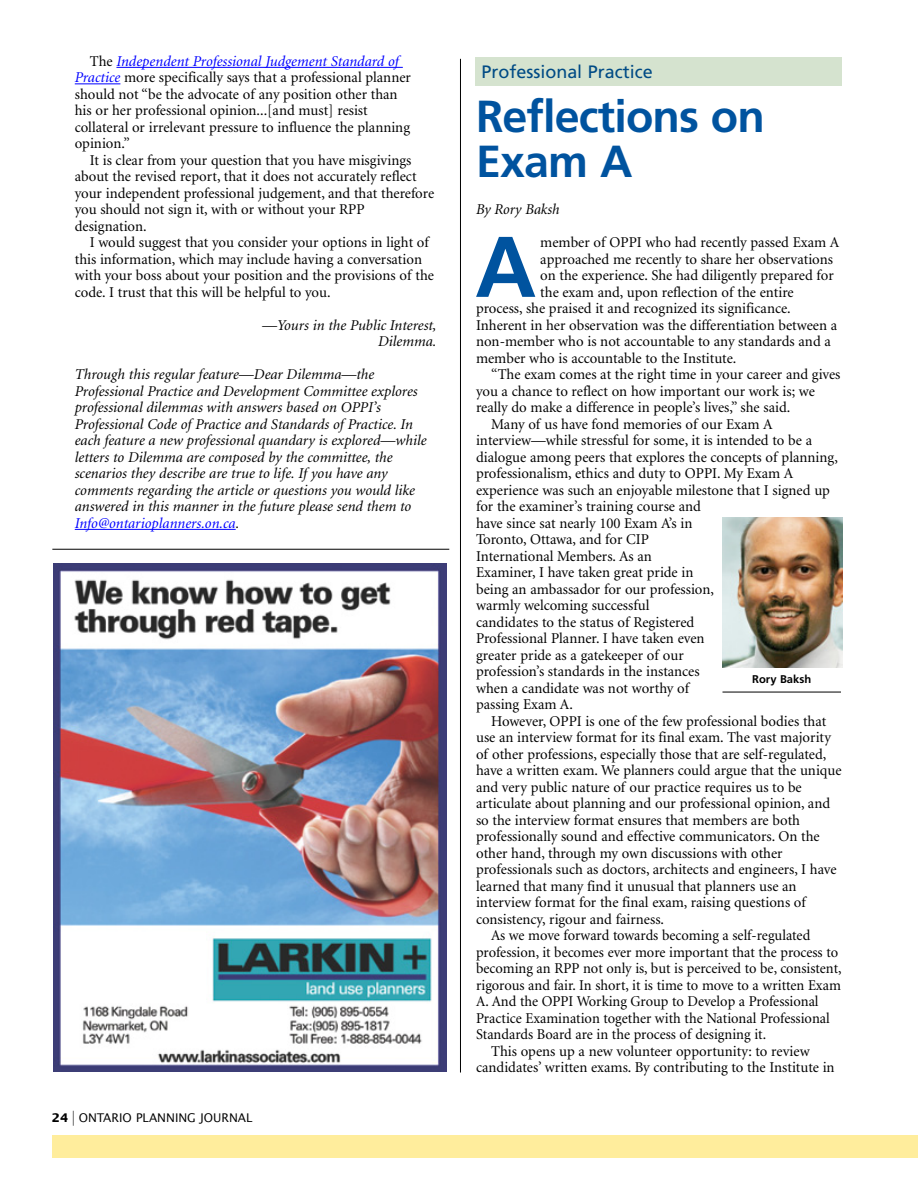
<style>
.page{position:relative;width:918px;height:1188px;background:#fff}
.page>*{position:absolute;margin:0;border:0;box-sizing:border-box;transform-origin:0 0}
.t1{font:700 85.95px "Frutiger";color:#00539f}
.t2{font:700 44.85px/44.8px "Frutiger";letter-spacing:-.02em;color:#00539f}
.t3{font:18px "Frutiger";color:#004b85}
.t4{font:15px/16.5px "Minion";color:#000}
.t5{font:italic 15px/16.5px "Minion";color:#000;text-align:right}
.t6{font:15px "Minion";color:#000;scale:.96 1}
.t7{font:12px "Lucida Sans";color:#000}
.t8{font:700 11.25px "Frutiger";color:#000}
.s1{font-style:italic;color:#00f}
.s2{color:#00f}
.s3{font-weight:700}
.s4{font-size:15px}
</style>
<div class="page">
<div style="left:52px;top:1136px;width:866px;height:22px;background:#ffed9c"></div>
<div style="left:476px;top:58px;width:366px;height:28px;background:#d5e3cf"></div>
<hr style="left:460px;top:59px;width:1px;height:1014px;background:#000">
<hr style="left:116px;top:67px;width:287px;height:1px;background:#00f">
<hr style="left:75px;top:83px;width:45px;height:1px;background:#00f">
<hr style="left:75px;top:529px;width:161px;height:1px;background:#00f">
<img style="left:723px;top:518px;width:119px;height:150px">
<hr style="left:722px;top:692px;width:119px;height:1px;background:#000">
<hr style="left:52px;top:549px;width:397px;height:1px;background:#000">
<img style="left:53px;top:563px;width:393px;height:509px">
<p class="t4" style="left:75px;top:53px;width:338px;text-indent:15px">The <span class="s1">Independent Professional Judgement Standard of Practice</span> more specifically says that a professional planner should not “be the advocate of any position other than his or her professional opinion...[and must] resist collateral or irrelevant pressure to influence the planning opinion.”</p>
<p class="t4" style="left:75px;top:152px;width:361px;text-indent:15px">It is clear from your question that you have misgivings about the revised report, that it does not accurately reflect your independent professional judgement, and that therefore you should not sign it, with or without your RPP designation.</p>
<p class="t4" style="left:75px;top:235px;width:361px;text-indent:15px">I would suggest that you consider your options in light of this information, which may include having a conversation with your boss about your position and the provisions of the code. I trust that this will be helpful to you.</p>
<p class="t5" style="left:262px;top:317px;width:176px">—Yours in the Public Interest,<br>Dilemma.</p>
<p class="t5" style="left:75px;top:367px;width:353px;text-align:left">Through this regular feature—Dear Dilemma—the Professional Practice and Development Committee explores professional dilemmas with answers based on OPPI’s Professional Code of Practice and Standards of Practice. In each feature a new professional quandary is explored—while letters to Dilemma are composed by the committee, the scenarios they describe are true to life. If you have any comments regarding the article or questions you would like answered in this manner in the future please send them to <span class="s2">Info@ontarioplanners.on.ca</span>.</p>
<p class="t7" style="left:52px;top:1111px;width:202px"><span class="s3">24</span> <span class="s4">|</span> ONTARIO PLANNING JOURNAL</p>
<p class="t3" style="left:482px;top:61px;width:173px">Professional Practice</p>
<h2 class="t2" style="left:476px;top:94px;width:290px">Reflections on<br>Exam A</h2>
<p class="t5" style="left:476px;top:202px;width:85px">By Rory Baksh</p>
<h1 class="t1" style="left:475px;top:217px;width:61px">A</h1>
<p class="t4" style="left:540px;top:235px;width:300px">member of OPPI who had recently passed Exam A</p>
<p class="t4" style="left:540px;top:251px;width:294px">approached me recently to share her observations</p>
<p class="t4" style="left:540px;top:268px;width:295px">on the experience. She had diligently prepared for</p>
<p class="t4" style="left:540px;top:284px;width:255px">the exam and, upon reflection of the entire</p>
<p class="t4" style="left:476px;top:301px;width:316px">process, she praised it and recognized its significance.</p>
<p class="t4" style="left:476px;top:317px;width:363px">Inherent in her observation was the differentiation between a</p>
<p class="t4" style="left:476px;top:334px;width:356px">non-member who is not accountable to any standards and a</p>
<p class="t4" style="left:476px;top:350px;width:262px">member who is accountable to the Institute.</p>
<p class="t4" style="left:491px;top:367px;width:351px">“The exam comes at the right time in your career and gives</p>
<p class="t4" style="left:476px;top:383px;width:340px">you a chance to reflect on how important our work is; we</p>
<p class="t4" style="left:476px;top:400px;width:316px">really do make a difference in people’s lives,” she said.</p>
<p class="t4" style="left:491px;top:416px;width:283px">Many of us have fond memories of our Exam A</p>
<p class="t4" style="left:476px;top:433px;width:337px">interview—while stressful for some, it is intended to be a</p>
<p class="t4" style="left:476px;top:449px;width:363px">dialogue among peers that explores the concepts of planning,</p>
<p class="t4" style="left:476px;top:466px;width:319px">professionalism, ethics and duty to OPPI. My Exam A</p>
<p class="t4" style="left:476px;top:482px;width:355px">experience was such an enjoyable milestone that I signed up</p>
<p class="t4" style="left:476px;top:499px;width:226px">for the examiner’s training course and</p>
<p class="t4" style="left:476px;top:515px;width:218px">have since sat nearly 100 Exam A’s in</p>
<p class="t4" style="left:476px;top:532px;width:175px">Toronto, Ottawa, and for CIP</p>
<p class="t4" style="left:476px;top:548px;width:177px">International Members. As an</p>
<p class="t4" style="left:476px;top:565px;width:219px">Examiner, I have taken great pride in</p>
<p class="t4" style="left:476px;top:581px;width:240px">being an ambassador for our profession,</p>
<p class="t4" style="left:476px;top:598px;width:175px">warmly welcoming successful</p>
<p class="t4" style="left:476px;top:614px;width:220px">candidates to the status of Registered</p>
<p class="t4" style="left:476px;top:631px;width:230px">Professional Planner. I have taken even</p>
<p class="t4" style="left:476px;top:647px;width:209px">greater pride as a gatekeeper of our</p>
<p class="t4" style="left:476px;top:664px;width:225px">profession’s standards in the instances</p>
<p class="t4" style="left:476px;top:680px;width:215px">when a candidate was not worthy of</p>
<p class="t4" style="left:476px;top:697px;width:98px">passing Exam A.</p>
<p class="t4" style="left:491px;top:713px;width:337px">However, OPPI is one of the few professional bodies that</p>
<p class="t4" style="left:476px;top:730px;width:356px">use an interview format for its final exam. The vast majority</p>
<p class="t4" style="left:476px;top:746px;width:352px">of other professions, especially those that are self-regulated,</p>
<p class="t4" style="left:476px;top:763px;width:367px">have a written exam. We planners could argue that the unique</p>
<p class="t4" style="left:476px;top:779px;width:327px">and very public nature of our practice requires us to be</p>
<p class="t4" style="left:476px;top:796px;width:356px">articulate about planning and our professional opinion, and</p>
<p class="t4" style="left:476px;top:812px;width:325px">so the interview format ensures that members are both</p>
<p class="t4" style="left:476px;top:829px;width:345px">professionally sound and effective communicators. On the</p>
<p class="t4" style="left:476px;top:845px;width:308px">other hand, through my own discussions with other</p>
<p class="t4" style="left:476px;top:862px;width:362px">professionals such as doctors, architects and engineers, I have</p>
<p class="t4" style="left:476px;top:878px;width:322px">learned that many find it unusual that planners use an</p>
<p class="t4" style="left:476px;top:895px;width:331px">interview format for the final exam, raising questions of</p>
<p class="t4" style="left:476px;top:911px;width:190px">consistency, rigour and fairness.</p>
<p class="t6" style="left:491px;top:928px;width:334px">As we move forward towards becoming a self-regulated</p>
<p class="t6" style="left:476px;top:945px;width:379px">profession, it becomes ever more important that the process to</p>
<p class="t6" style="left:476px;top:961px;width:382px">becoming an RPP not only is, but is perceived to be, consistent,</p>
<p class="t6" style="left:476px;top:978px;width:382px">rigorous and fair. In short, it is time to move to a written Exam</p>
<p class="t6" style="left:476px;top:994px;width:358px">A. And the OPPI Working Group to Develop a Professional</p>
<p class="t6" style="left:476px;top:1011px;width:370px">Practice Examination together with the National Professional</p>
<p class="t6" style="left:476px;top:1027px;width:304px">Standards Board are in the process of designing it.</p>
<p class="t4" style="left:491px;top:1043px;width:320px">This opens up a new volunteer opportunity: to review</p>
<p class="t4" style="left:476px;top:1060px;width:360px">candidates’ written exams. By contributing to the Institute in</p>
<p class="t8" style="left:752px;top:672px;width:60px">Rory Baksh</p>
</div>
